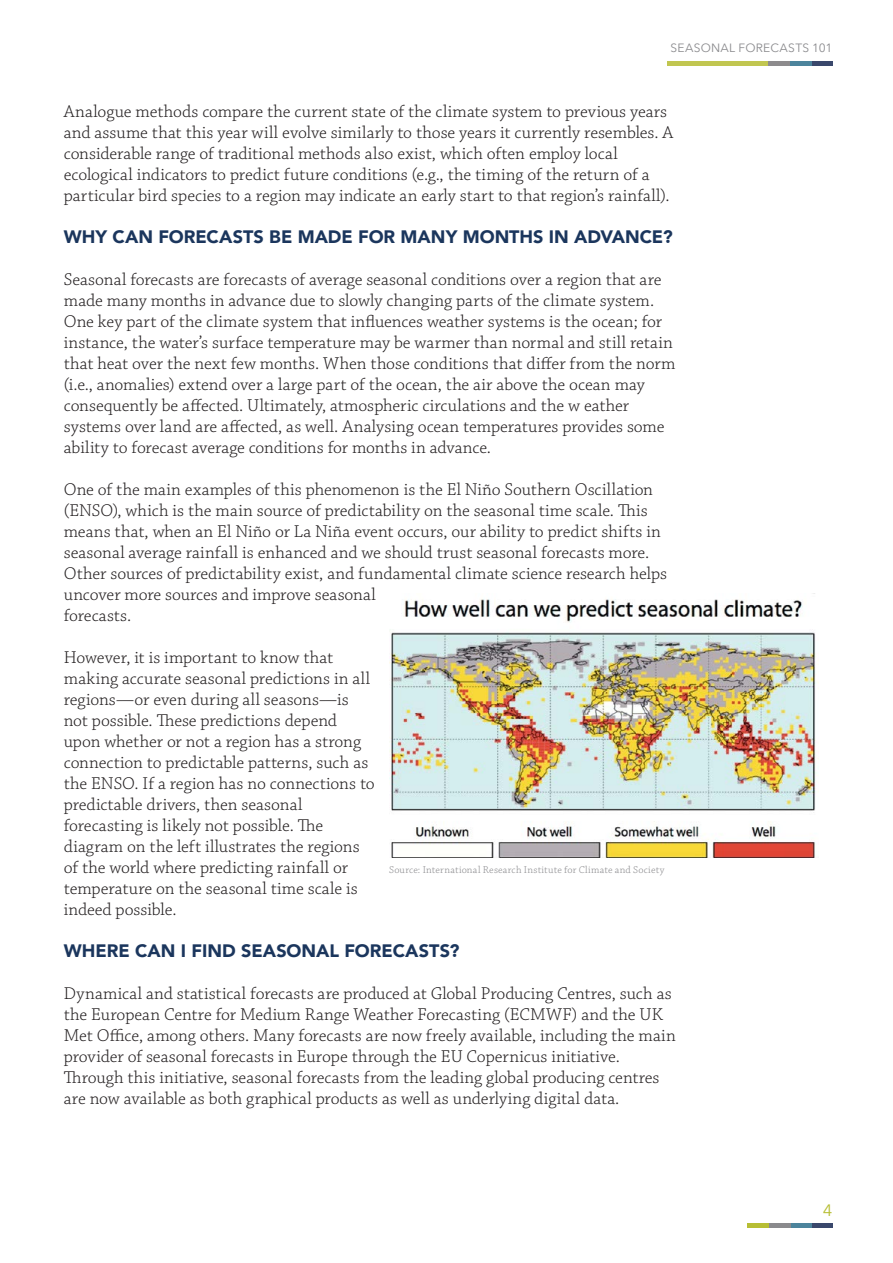
<style>
.page{position:relative;width:893px;height:1263px;background:#fff}
.page>*{position:absolute;margin:0;border:0;box-sizing:border-box;transform-origin:0 0}
.SH_text_major{font:300 18px/21px "Chaparral Pro";color:#231f20}
.SH_title{font:900 18px "Avenir";color:#1b365d}
.t1{font:16.5px "Avenir Next";color:#b7be34}
.t2{font:12px "Avenir Next";letter-spacing:.02em;color:#8a8a8d}
.SH_FOOTNOTES{font:300 10.5px "Chaparral Pro";letter-spacing:.02em;color:#8a8a8d}
</style>
<div class="page">
<div style="left:794px;top:1223px;width:38px;height:5px;background:#3a486c"></div>
<div style="left:790px;top:1223px;width:21px;height:5px;background:#4c849c"></div>
<div style="left:795px;top:61px;width:37px;height:5px;background:#3a486c"></div>
<div style="left:790px;top:61px;width:21px;height:5px;background:#4c849c"></div>
<div style="left:667px;top:61px;width:101px;height:5px;background:#c1c650"></div>
<div style="left:768px;top:61px;width:22px;height:5px;background:#8d8b8d"></div>
<div style="left:769px;top:1223px;width:21px;height:5px;background:#8a8a8d"></div>
<div style="left:748px;top:1223px;width:21px;height:5px;background:#b7be34"></div>
<img style="left:389px;top:593px;width:430px;height:265px">
<p class="t2" style="left:670px;top:38px;width:163px">SEASONAL FORECASTS 101</p>
<p class="SH_text_major" style="left:64px;top:102px;width:611px">Analogue methods compare the current state of the climate system to previous years and assume that this year will evolve similarly to those years it currently resembles. A considerable range of traditional methods also exist, which often employ local ecological indicators to predict future conditions (e.g., the timing of the return of a particular bird species to a region may indicate an early start to that region’s rainfall).</p>
<p class="SH_title" style="left:64px;top:221px;width:610px">WHY CAN FORECASTS BE MADE FOR MANY MONTHS IN ADVANCE?</p>
<p class="SH_text_major" style="left:64px;top:270px;width:613px">Seasonal forecasts are forecasts of average seasonal conditions over a region that are made many months in advance due to slowly changing parts of the climate system.<br>One key part of the climate system that influences weather systems is the ocean; for instance, the water’s surface temperature may be warmer than normal and still retain that heat over the next few months. When those conditions that differ from the norm (i.e., anomalies) extend over a large part of the ocean, the air above the ocean may consequently be affected. Ultimately, atmospheric circulations and the w eather systems over land are affected, as well. Analysing ocean temperatures provides some ability to forecast average conditions for months in advance.</p>
<p class="SH_text_major" style="left:64px;top:480px;width:605px">One of the main examples of this phenomenon is the El Niño Southern Oscillation (ENSO), which is the main source of predictability on the seasonal time scale. This means that, when an El Niño or La Niña event occurs, our ability to predict shifts in seasonal average rainfall is enhanced and we should trust seasonal forecasts more.<br>Other sources of predictability exist, and fundamental climate science research helps uncover more sources and improve seasonal<br>forecasts.</p>
<p class="SH_text_major" style="left:64px;top:648px;width:312px">However, it is important to know that making accurate seasonal predictions in all regions—or even during all seasons—is not possible. These predictions depend upon whether or not a region has a strong connection to predictable patterns, such as the ENSO. If a region has no connections to predictable drivers, then seasonal forecasting is likely not possible. The diagram on the left illustrates the regions of the world where predicting rainfall or temperature on the seasonal time scale is indeed possible.</p>
<p class="SH_title" style="left:64px;top:935px;width:397px">WHERE CAN I FIND SEASONAL FORECASTS?</p>
<p class="SH_text_major" style="left:64px;top:984px;width:613px">Dynamical and statistical forecasts are produced at Global Producing Centres, such as the European Centre for Medium Range Weather Forecasting (ECMWF) and the UK Met Office, among others. Many forecasts are now freely available, including the main provider of seasonal forecasts in Europe through the EU Copernicus initiative.<br>Through this initiative, seasonal forecasts from the leading global producing centres are now available as both graphical products as well as underlying digital data.</p>
<p class="SH_FOOTNOTES" style="left:389px;top:864px;width:277px">Source: International Research Institute for Climate and Society</p>
<p class="t1" style="left:823px;top:1196px;width:11px">4</p>
</div>
